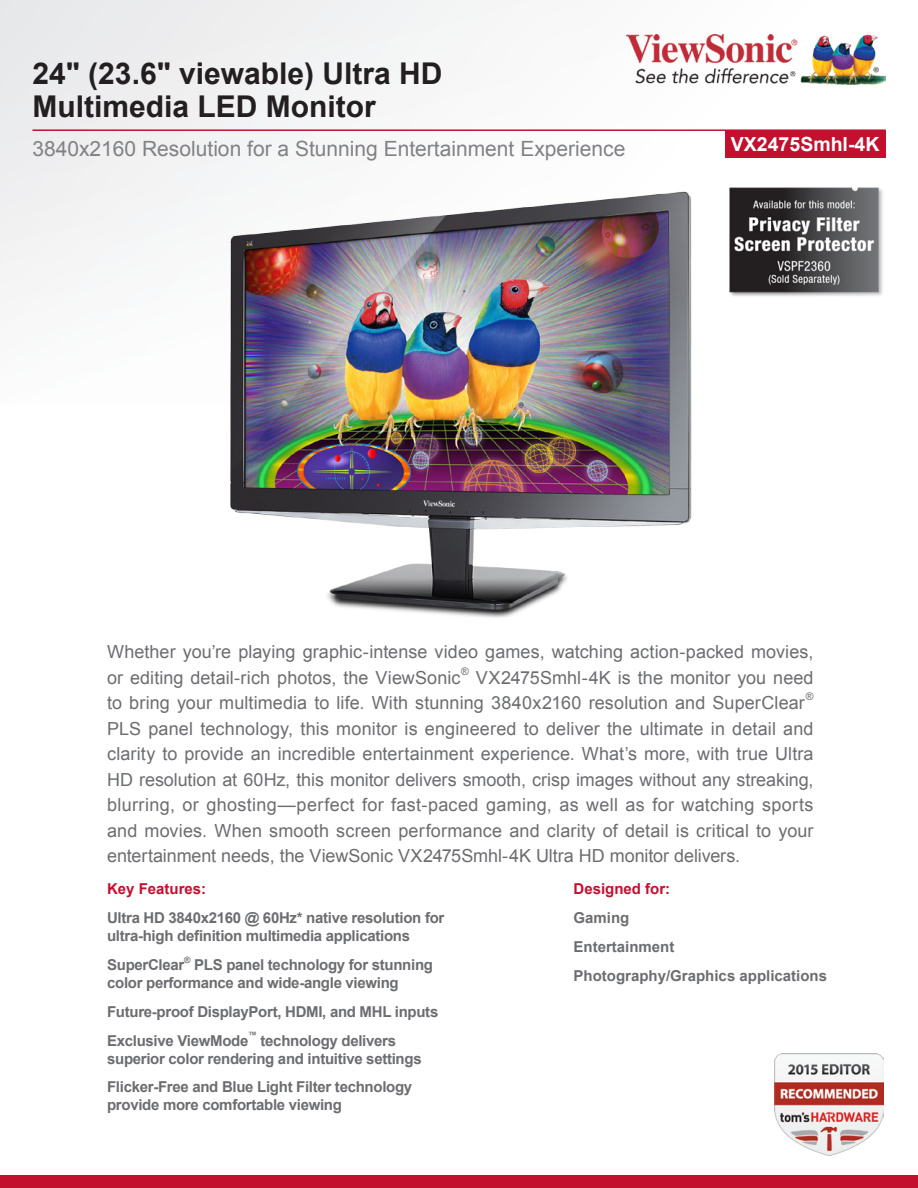
<style>
.page{position:relative;width:918px;height:1188px;background:#fff}
.page>*{position:absolute;margin:0;border:0;box-sizing:border-box;transform-origin:0 0}
.Headline{font:700 30px/33px "Arial";color:#231f20}
.t1{font:21px "Arial";color:#818285}
.Product_Number{font:700 19.5px "Arial";color:#fff}
.Body_Copy{font:18px/25.5px "Arial";letter-spacing:.005em;color:#6c6d70}
.Bullets_2{font:700 15px/18px "Arial";letter-spacing:-.02em;color:#6c6d70}
.Bullets_2-2{font:700 15px "Arial";color:#6c6d70}
.Bullets_2-3{font:700 15px "Arial";color:#c3102f}
.Body_Copy-2{font:10.5px "Arial";color:#6c6d70}
.Bullets_2-4{font:700 8.7px "Arial";color:#6c6d70}
</style>
<div class="page">
<div style="left:1px;top:1px;width:916px;height:405px;background:linear-gradient(to right,#eff0f1,#fff)"></div>
<div style="left:0;top:1175px;width:918px;height:13px;background:#c3102f"></div>
<img style="left:627px;top:35px;width:259px;height:49px">
<hr style="left:32px;top:129px;width:854px;height:2px;background:#c3102f">
<img style="left:211px;top:172px;width:499px;height:446px">
<div style="left:725px;top:130px;width:161px;height:27px;background:#c3102f"></div>
<img style="left:725px;top:157px;width:161px;height:159px">
<img style="left:775px;top:1054px;width:108px;height:102px">
<p class="Headline" style="left:32px;top:58px;width:412px">24" (23.6" viewable) Ultra HD<br>Multimedia LED Monitor</p>
<p class="t1" style="left:32px;top:134px;width:594px">3840x2160 Resolution for a Stunning Entertainment Experience</p>
<p class="Product_Number" style="left:731px;top:131px;width:150px">VX2475Smhl-4K</p>
<p class="Body_Copy" style="left:107px;top:639px;width:708px">Whether you’re playing graphic-intense video games, watching action-packed movies, or editing detail-rich photos, the ViewSonic</p>
<p class="Body_Copy-2" style="left:461px;top:664px;width:9px">®</p>
<p class="Body_Copy" style="left:107px;top:665px;width:708px;text-indent:369px">VX2475Smhl-4K is the monitor you need to bring your multimedia to life. With stunning 3840x2160 resolution and SuperClear</p>
<p class="Body_Copy-2" style="left:806px;top:690px;width:9px">®</p>
<p class="Body_Copy" style="left:107px;top:716px;width:708px;text-align:justify">PLS panel technology, this monitor is engineered to deliver the ultimate in detail and clarity to provide an incredible entertainment experience. What’s more, with true Ultra HD resolution at 60Hz, this monitor delivers smooth, crisp images without any streaking, blurring, or ghosting—perfect for fast-paced gaming, as well as for watching sports and movies. When smooth screen performance and clarity of detail is critical to your entertainment needs, the ViewSonic VX2475Smhl-4K Ultra HD monitor delivers.</p>
<p class="Bullets_2-3" style="left:107px;top:879px;width:101px">Key Features:</p>
<p class="Bullets_2" style="left:107px;top:909px;width:339px">Ultra HD 3840x2160 @ 60Hz* native resolution for ultra-high definition multimedia applications</p>
<p class="Bullets_2" style="left:107px;top:956px;width:79px">SuperClear</p>
<p class="Bullets_2-4" style="left:184px;top:954px;width:8px">®</p>
<p class="Bullets_2-3" style="left:574px;top:879px;width:98px">Designed for:</p>
<p class="Bullets_2" style="left:574px;top:909px;width:57px">Gaming</p>
<p class="Bullets_2-2" style="left:574px;top:937px;width:102px">Entertainment</p>
<p class="Bullets_2-2" style="left:574px;top:965px;width:255px">Photography/Graphics applications</p>
<p class="Bullets_2" style="left:107px;top:956px;width:327px;text-indent:87px">PLS panel technology for stunning color performance and wide-angle viewing</p>
<p class="Bullets_2" style="left:107px;top:1003px;width:333px">Future-proof DisplayPort, HDMI, and MHL inputs</p>
<p class="Bullets_2" style="left:107px;top:1032px;width:143px">Exclusive ViewMode</p>
<p class="Bullets_2-4" style="left:248px;top:1029px;width:10px">™</p>
<p class="Bullets_2" style="left:107px;top:1032px;width:316px;text-indent:153px">technology delivers superior color rendering and intuitive settings</p>
<p class="Bullets_2" style="left:107px;top:1079px;width:307px">Flicker-Free and Blue Light Filter technology provide more comfortable viewing</p>
</div>
